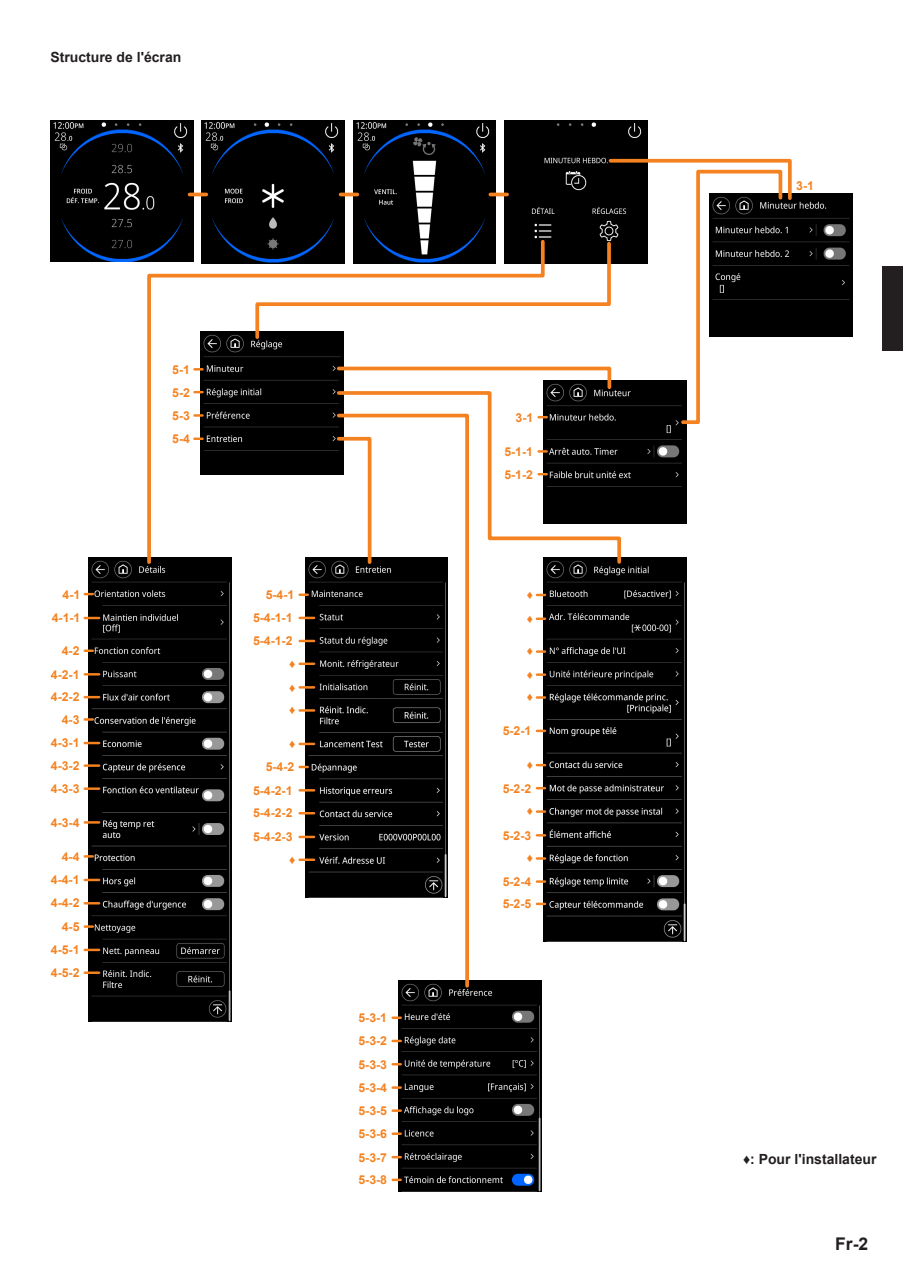
<style>
.page{position:relative;width:903px;height:1275px;background:#fff}
.page>*{position:absolute;margin:0;border:0;box-sizing:border-box;transform-origin:0 0}
.t1{font:700 17.5px "Arial";color:#231f20}
.t2{font:700 14px "Arial";color:#231f20}
.t3{font:700 12.25px/23.1px "Arial";color:#f58220}
</style>
<div class="page">
<div style="left:882px;top:266px;width:21px;height:84px;background:#231f20"></div>
<img style="left:305px;top:566px;width:30px;height:331px">
<svg style="left:300px;top:766px;width:8px;height:2px"></svg>
<svg style="left:300px;top:593px;width:8px;height:3px"></svg>
<svg style="left:300px;top:789px;width:14px;height:2px"></svg>
<svg style="left:300px;top:812px;width:14px;height:2px"></svg>
<svg style="left:300px;top:836px;width:14px;height:2px"></svg>
<svg style="left:300px;top:663px;width:14px;height:2px"></svg>
<hr style="left:300px;top:686px;width:14px;height:3px;background:#f58220">
<hr style="left:300px;top:858px;width:14px;height:3px;background:#f58220">
<hr style="left:300px;top:709px;width:14px;height:3px;background:#f58220">
<svg style="left:300px;top:640px;width:14px;height:2px"></svg>
<svg style="left:300px;top:617px;width:14px;height:2px"></svg>
<svg style="left:300px;top:743px;width:14px;height:2px"></svg>
<img style="left:89px;top:557px;width:142px;height:464px">
<svg style="left:85px;top:593px;width:8px;height:2px"></svg>
<svg style="left:85px;top:649px;width:8px;height:3px"></svg>
<svg style="left:85px;top:718px;width:8px;height:3px"></svg>
<svg style="left:85px;top:925px;width:8px;height:3px"></svg>
<svg style="left:85px;top:855px;width:8px;height:3px"></svg>
<svg style="left:85px;top:617px;width:14px;height:2px"></svg>
<hr style="left:85px;top:673px;width:14px;height:3px;background:#f58220">
<svg style="left:85px;top:742px;width:14px;height:2px"></svg>
<svg style="left:85px;top:949px;width:14px;height:2px"></svg>
<svg style="left:85px;top:879px;width:14px;height:2px"></svg>
<hr style="left:85px;top:764px;width:14px;height:3px;background:#f58220">
<hr style="left:85px;top:971px;width:14px;height:3px;background:#f58220">
<svg style="left:85px;top:902px;width:14px;height:2px"></svg>
<hr style="left:85px;top:787px;width:14px;height:3px;background:#f58220">
<hr style="left:85px;top:821px;width:14px;height:3px;background:#f58220">
<svg style="left:85px;top:696px;width:14px;height:2px"></svg>
<img style="left:398px;top:980px;width:143px;height:211px">
<svg style="left:393px;top:1016px;width:8px;height:3px"></svg>
<svg style="left:393px;top:1040px;width:8px;height:2px"></svg>
<svg style="left:393px;top:1063px;width:8px;height:2px"></svg>
<svg style="left:393px;top:1086px;width:8px;height:3px"></svg>
<svg style="left:393px;top:1109px;width:8px;height:3px"></svg>
<svg style="left:393px;top:1132px;width:8px;height:3px"></svg>
<svg style="left:393px;top:1156px;width:8px;height:2px"></svg>
<svg style="left:393px;top:1179px;width:8px;height:2px"></svg>
<img style="left:544px;top:557px;width:142px;height:384px">
<svg style="left:537px;top:730px;width:8px;height:2px"></svg>
<svg style="left:537px;top:787px;width:8px;height:2px"></svg>
<svg style="left:537px;top:834px;width:8px;height:2px"></svg>
<svg style="left:537px;top:880px;width:8px;height:3px"></svg>
<svg style="left:537px;top:903px;width:8px;height:2px"></svg>
<svg style="left:537px;top:594px;width:8px;height:2px"></svg>
<svg style="left:537px;top:650px;width:8px;height:3px"></svg>
<svg style="left:537px;top:617px;width:8px;height:3px"></svg>
<svg style="left:537px;top:673px;width:8px;height:3px"></svg>
<svg style="left:537px;top:696px;width:8px;height:3px"></svg>
<svg style="left:537px;top:764px;width:8px;height:2px"></svg>
<svg style="left:537px;top:810px;width:8px;height:3px"></svg>
<svg style="left:537px;top:857px;width:8px;height:3px"></svg>
<img style="left:202px;top:120px;width:143px;height:118px">
<img style="left:353px;top:120px;width:143px;height:37px">
<div style="left:504px;top:120px;width:143px;height:37px;background:#000"></div>
<img style="left:623px;top:426px;width:63px;height:97px">
<img style="left:793px;top:194px;width:59px;height:142px">
<svg style="left:546px;top:426px;width:77px;height:140px"></svg>
<svg style="left:335px;top:566px;width:136px;height:423px"></svg>
<svg style="left:253px;top:157px;width:540px;height:269px"></svg>
<hr style="left:341px;top:193px;width:16px;height:3px;background:#f58220">
<hr style="left:490px;top:193px;width:17px;height:3px;background:#f58220">
<svg style="left:145px;top:238px;width:401px;height:328px"></svg>
<img style="left:50px;top:120px;width:143px;height:142px">
<hr style="left:190px;top:193px;width:16px;height:3px;background:#f58220">
<p class="t2" style="left:50px;top:47px;width:132px">Structure de l'écran</p>
<p class="t3" style="left:63px;top:583px;width:19px">4-1</p>
<p class="t3" style="left:52px;top:606px;width:30px">4-1-1</p>
<p class="t3" style="left:62px;top:639px;width:19px">4-2</p>
<p class="t3" style="left:51px;top:663px;width:30px">4-2-1</p>
<p class="t3" style="left:51px;top:686px;width:30px">4-2-2</p>
<p class="t3" style="left:62px;top:708px;width:19px">4-3</p>
<p class="t3" style="left:51px;top:731px;width:30px">4-3-1</p>
<p class="t3" style="left:51px;top:754px;width:30px">4-3-2</p>
<p class="t3" style="left:51px;top:777px;width:30px">4-3-3</p>
<p class="t3" style="left:51px;top:811px;width:30px">4-3-4</p>
<p class="t3" style="left:62px;top:845px;width:19px">4-4</p>
<p class="t3" style="left:51px;top:868px;width:30px">4-4-1</p>
<p class="t3" style="left:51px;top:892px;width:30px">4-4-2</p>
<p class="t3" style="left:62px;top:915px;width:19px">4-5</p>
<p class="t3" style="left:51px;top:938px;width:30px">4-5-1</p>
<p class="t3" style="left:51px;top:961px;width:30px">4-5-2</p>
<p class="t3" style="left:172px;top:358px;width:19px;text-align:justify">5-1<br>5-2<br>5-3<br>5-4</p>
<p class="t3" style="left:266px;top:583px;width:30px">5-4-1</p>
<p class="t3" style="left:253px;top:606px;width:41px">5-4-1-1</p>
<p class="t3" style="left:253px;top:629px;width:41px">5-4-1-2</p>
<p class="t3" style="left:289px;top:652px;width:8px;line-height:23.6px">♦ ♦</p>
<p class="t3" style="left:289px;top:698px;width:8px">♦</p>
<p class="t3" style="left:289px;top:732px;width:8px">♦</p>
<p class="t3" style="left:266px;top:756px;width:30px">5-4-2</p>
<p class="t3" style="left:253px;top:779px;width:41px;text-align:justify">5-4-2-1<br>5-4-2-2<br>5-4-2-3</p>
<p class="t3" style="left:289px;top:848px;width:8px">♦</p>
<p class="t3" style="left:358px;top:1006px;width:30px;text-align:justify">5-3-1<br>5-3-2<br>5-3-3<br>5-3-4<br>5-3-5<br>5-3-6<br>5-3-7<br>5-3-8</p>
<p class="t3" style="left:516px;top:406px;width:19px">3-1</p>
<p class="t3" style="left:504px;top:440px;width:30px">5-1-1<br>5-1-2</p>
<p class="t3" style="left:527px;top:583px;width:8px">♦</p>
<p class="t3" style="left:527px;top:607px;width:8px">♦</p>
<p class="t3" style="left:527px;top:640px;width:8px">♦</p>
<p class="t3" style="left:527px;top:663px;width:8px">♦ ♦</p>
<p class="t3" style="left:503px;top:720px;width:30px">5-2-1</p>
<p class="t3" style="left:527px;top:753px;width:8px">♦</p>
<p class="t3" style="left:527px;top:800px;width:8px">♦</p>
<p class="t3" style="left:527px;top:847px;width:8px">♦</p>
<p class="t3" style="left:503px;top:777px;width:30px">5-2-2</p>
<p class="t3" style="left:503px;top:824px;width:30px">5-2-3</p>
<p class="t3" style="left:503px;top:871px;width:30px;line-height:22.4px">5-2-4<br>5-2-5</p>
<p class="t3" style="left:796px;top:175px;width:19px">3-1</p>
<p class="t2" style="left:743px;top:1149px;width:135px">♦: Pour l'installateur</p>
<h1 class="t1" style="left:835px;top:1231px;width:35px">Fr-2</h1>
</div>
